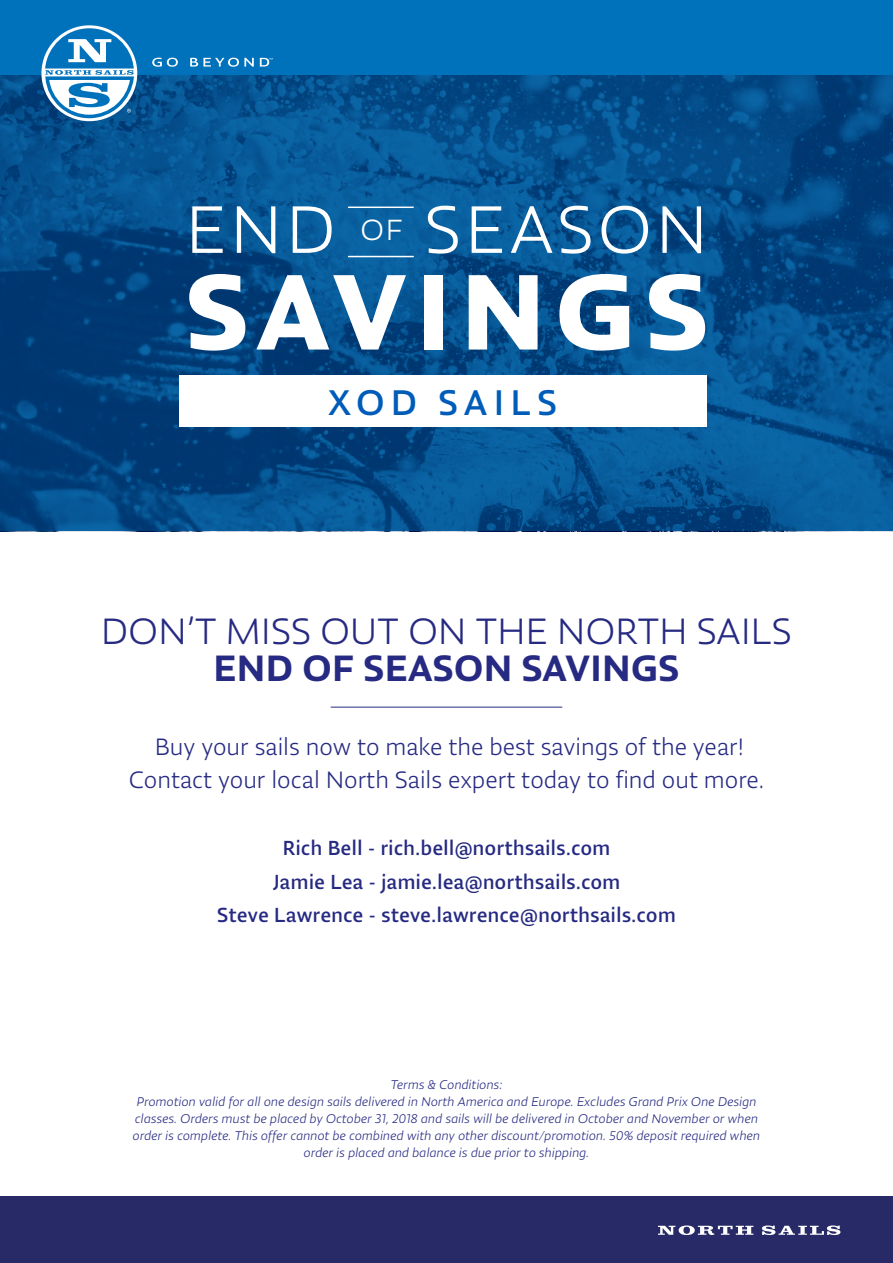
<style>
.page{position:relative;width:893px;height:1263px;background:#fff}
.page>*{position:absolute;margin:0;border:0;box-sizing:border-box;transform-origin:0 0}
.t1{font:118.95px "Lumin Sans Std Bld";letter-spacing:.1em;color:#fff}
.t2{font:300 74.4px "Lumin Sans Std";letter-spacing:.075em;color:#fff}
.t3{font:300 40.65px "Lumin Sans Std";letter-spacing:.025em;color:#262a82}
.t4{font:500 40.65px "Lumin Sans Std";letter-spacing:.025em;color:#262a82}
.t5{font:39.6px "Lumin Sans Std";letter-spacing:.175em;color:#005cb9}
.t6{font:300 32.4px "Lumin Sans Std";color:#fff}
.t7{font:300 26.25px/33.5px "Lumin Sans Std";letter-spacing:.025em;color:#262a82;text-align:center}
.t8{font:22.65px/33.5px "Lumin Sans Std";letter-spacing:.025em;color:#262a82;text-align:center}
.t9{font:italic 300 13.95px/17px "Lumin Sans Std";letter-spacing:.025em;color:#262a82;text-align:center}
</style>
<div class="page">
<div style="left:0;top:1197px;width:893px;height:66px;background:#282a68"></div>
<svg style="left:0;top:75px;width:893px;height:456px;background:#054e8b"></svg>
<svg style="left:762px;top:1225px;width:78px;height:10px"></svg>
<svg style="left:658px;top:1225px;width:95px;height:10px"></svg>
<hr style="left:349px;top:207px;width:64px;height:1px;background:#fff">
<hr style="left:349px;top:256px;width:64px;height:1px;background:#fff">
<div style="left:179px;top:376px;width:527px;height:51px;background:#fff"></div>
<div style="left:0;top:0;width:893px;height:75px;background:#0072bc"></div>
<svg style="left:41px;top:25px;width:96px;height:96px"></svg>
<svg style="left:45px;top:28px;width:89px;height:90px"></svg>
<svg style="left:152px;top:58px;width:26px;height:9px"></svg>
<svg style="left:190px;top:58px;width:64px;height:9px"></svg>
<svg style="left:260px;top:58px;width:13px;height:9px"></svg>
<hr style="left:331px;top:707px;width:231px;height:1px;background:#262a82">
<h2 class="t2" style="left:425px;top:190px;width:283px">SEASON</h2>
<h1 class="t1" style="left:186px;top:241px;width:523px">SAVINGS</h1>
<h3 class="t5" style="left:328px;top:381px;width:230px">XOD SAILS</h3>
<h2 class="t2" style="left:186px;top:190px;width:150px">END</h2>
<h3 class="t6" style="left:361px;top:213px;width:43px">OF</h3>
<h3 class="t3" style="left:102px;top:609px;width:691px">DON’T MISS OUT ON THE NORTH SAILS</h3>
<h3 class="t4" style="left:214px;top:644px;width:467px">END OF SEASON SAVINGS</h3>
<h3 class="t7" style="left:129px;top:730px;width:636px">Buy your sails now to make the best savings of the year!<br>Contact your local North Sails expert today to find out more.</h3>
<h3 class="t8" style="left:217px;top:831px;width:460px">Rich Bell - rich.bell@northsails.com<br>Jamie Lea - jamie.lea@northsails.com<br>Steve Lawrence - steve.lawrence@northsails.com</h3>
<p class="t9" style="left:133px;top:1076px;width:629px">Terms &amp; Conditions:<br>Promotion valid for all one design sails delivered in North America and Europe. Excludes Grand Prix One Design classes. Orders must be placed by October 31, 2018 and sails will be delivered in October and November or when order is complete. This offer cannot be combined with any other discount/promotion. 50% deposit required when order is placed and balance is due prior to shipping.</p>
</div>
